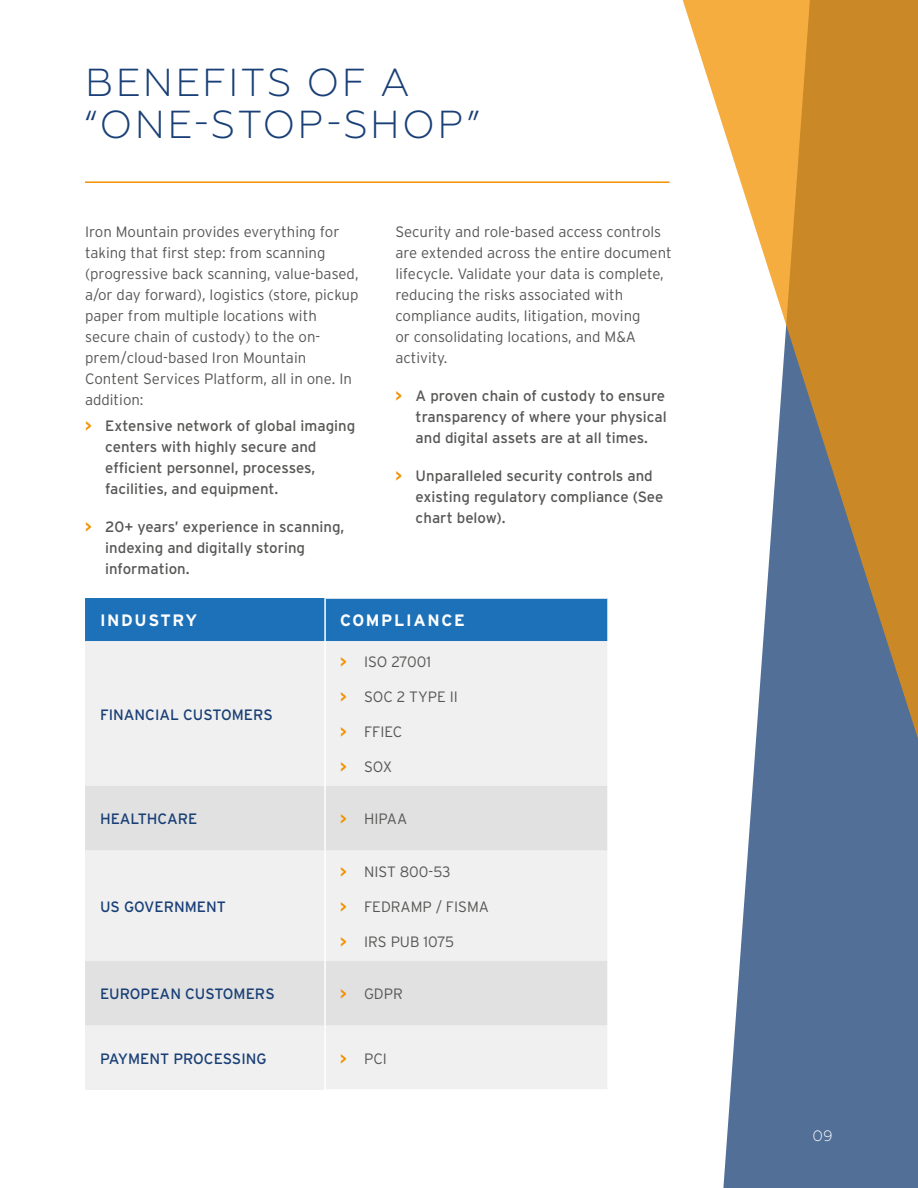
<style>
.page{position:relative;width:918px;height:1188px;background:#fff}
.page>*{position:absolute;margin:0;border:0;box-sizing:border-box;transform-origin:0 0}
.HEADLINE{font:300 39px/42px "Geometria";letter-spacing:.06em;color:#193f76}
.Contact_Info{font:700 16.5px "Interstate";letter-spacing:.1em;color:#fff}
.Body_Copy{font:300 15px/21px "Interstate";color:#575756}
.t1{font:15px/21px "Interstate";color:#575756}
.Contact_Info-2{font:300 15px "Interstate";color:#575756}
.Contact_Info-3{font:15px "Interstate";color:#193f76}
.t2{font:300 15px "Geometria";color:#fff}
.s1{font-weight:700;color:#f39200}
</style>
<div class="page">
<svg style="left:723px;top:774px;width:195px;height:414px;background:#617ba1"></svg>
<svg style="left:682px;top:0;width:236px;height:774px"></svg>
<hr style="left:85px;top:181px;width:585px;height:2px;background:#f39200">
<div style="left:85px;top:598px;width:522px;height:43px;background:#1d71b8"></div>
<div style="left:85px;top:641px;width:522px;height:449px;background:#f0f0f0"></div>
<svg style="left:85px;top:786px;width:522px;height:239px;fill:#e1e1e1"></svg>
<hr style="left:324px;top:597px;width:285px;height:2px;background:#fff">
<hr style="left:324px;top:599px;width:2px;height:42px;background:#fff">
<hr style="left:324px;top:641px;width:2px;height:145px;background:#fff">
<hr style="left:324px;top:786px;width:2px;height:64px;background:#fff">
<hr style="left:324px;top:850px;width:2px;height:111px;background:#fff">
<hr style="left:324px;top:961px;width:2px;height:64px;background:#fff">
<hr style="left:324px;top:1025px;width:2px;height:64px;background:#fff">
<hr style="left:324px;top:1089px;width:285px;height:2px;background:#fff">
<p class="HEADLINE" style="left:85px;top:61px;width:396px">BENEFITS OF A “ONE-STOP-SHOP”</p>
<p class="Body_Copy" style="left:85px;top:221px;width:275px">Iron Mountain provides everything for taking that first step: from scanning (progressive back scanning, value-based, a/or day forward), logistics (store, pickup paper from multiple locations with secure chain of custody) to the on&shy;prem/cloud-based Iron Mountain Content Services Platform, all in one. In addition:</p>
<p class="t1" style="left:105px;top:415px;width:252px;text-indent:-20px"><span class="s1">&gt;</span> Extensive network of global imaging centers with highly secure and efficient personnel, processes, facilities, and equipment.</p>
<p class="t1" style="left:105px;top:516px;width:241px;text-indent:-20px"><span class="s1">&gt;</span> 20+ years’ experience in scanning, indexing and digitally storing information.</p>
<p class="Body_Copy" style="left:395px;top:221px;width:278px">Security and role-based access controls are extended across the entire document lifecycle. Validate your data is complete, reducing the risks associated with compliance audits, litigation, moving<br>or consolidating locations, and M&amp;A activity.</p>
<p class="t1" style="left:416px;top:385px;width:252px;text-align:justify;text-indent:-20px"><span class="s1">&gt;</span> A proven chain of custody to ensure transparency of where your physical and digital assets are at all times.</p>
<p class="t1" style="left:416px;top:465px;width:249px;text-indent:-20px"><span class="s1">&gt;</span> Unparalleled security controls and existing regulatory compliance (See chart below).</p>
<p class="Contact_Info" style="left:100px;top:611px;width:99px">INDUSTRY</p>
<p class="Contact_Info" style="left:340px;top:611px;width:126px">COMPLIANCE</p>
<p class="Contact_Info-3" style="left:100px;top:706px;width:174px">FINANCIAL CUSTOMERS</p>
<p class="Contact_Info-2" style="left:340px;top:653px;width:93px"><span class="s1">&gt;</span> ISO 27001</p>
<p class="Contact_Info-2" style="left:340px;top:688px;width:119px"><span class="s1">&gt;</span> SOC 2 TYPE II</p>
<p class="Contact_Info-2" style="left:340px;top:723px;width:64px"><span class="s1">&gt;</span> FFIEC</p>
<p class="Contact_Info-2" style="left:340px;top:758px;width:54px"><span class="s1">&gt;</span> SOX</p>
<p class="Contact_Info-3" style="left:100px;top:811px;width:99px">HEALTHCARE</p>
<p class="Contact_Info-2" style="left:340px;top:811px;width:69px"><span class="s1">&gt;</span> HIPAA</p>
<p class="Contact_Info-3" style="left:100px;top:898px;width:127px">US GOVERNMENT</p>
<p class="Contact_Info-2" style="left:340px;top:863px;width:112px"><span class="s1">&gt;</span> NIST 800-53</p>
<p class="Contact_Info-2" style="left:340px;top:898px;width:151px"><span class="s1">&gt;</span> FEDRAMP / FISMA</p>
<p class="Contact_Info-2" style="left:340px;top:933px;width:116px"><span class="s1">&gt;</span> IRS PUB 1075</p>
<p class="Contact_Info-3" style="left:100px;top:985px;width:176px">EUROPEAN CUSTOMERS</p>
<p class="Contact_Info-2" style="left:340px;top:985px;width:64px"><span class="s1">&gt;</span> GDPR</p>
<p class="Contact_Info-3" style="left:100px;top:1050px;width:168px">PAYMENT PROCESSING</p>
<p class="Contact_Info-2" style="left:340px;top:1050px;width:48px"><span class="s1">&gt;</span> PCI</p>
<p class="t2" style="left:813px;top:1127px;width:22px">09</p>
</div>
